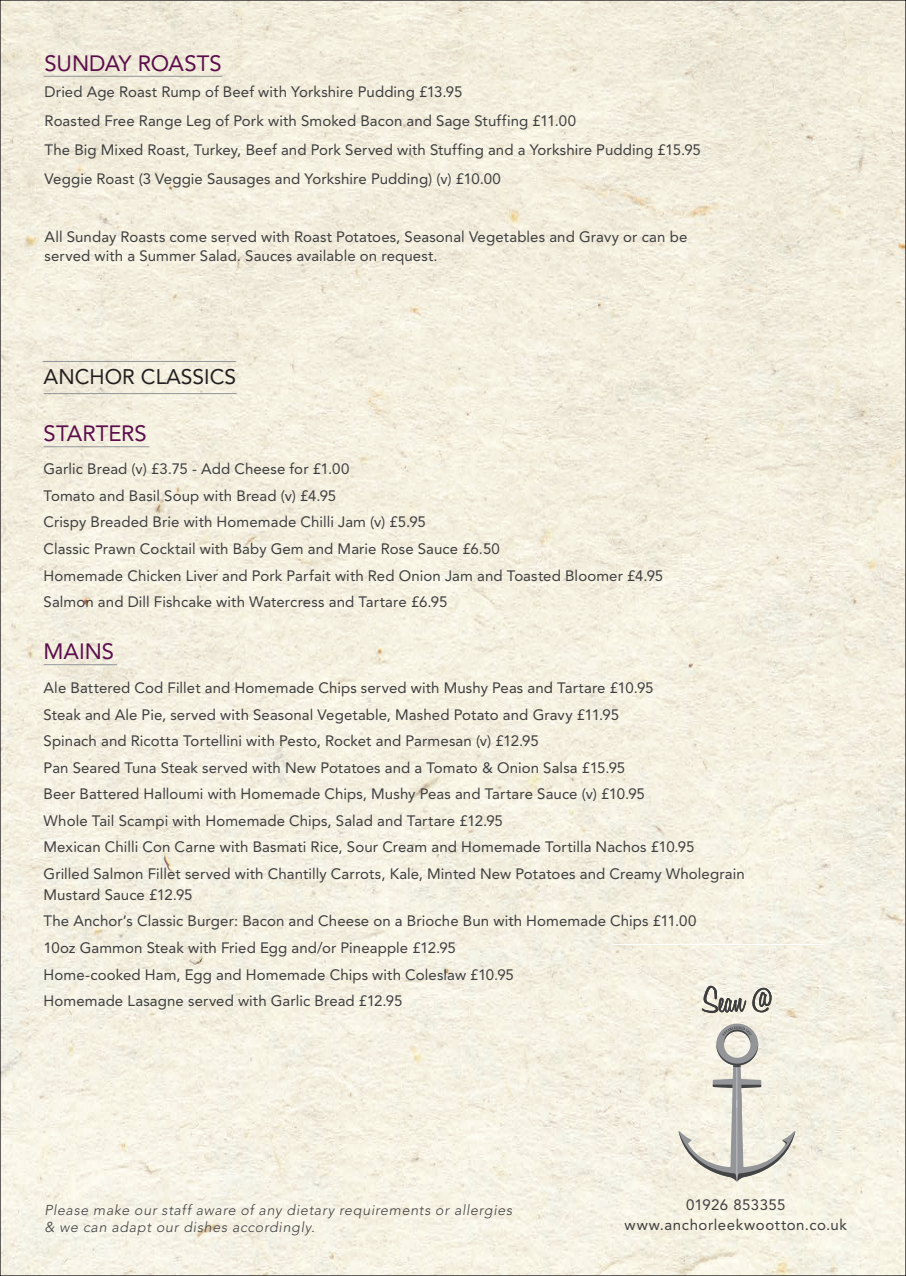
<style>
.page{position:relative;width:906px;height:1276px;background:#fff}
.page>*{position:absolute;margin:0;border:0;box-sizing:border-box;transform-origin:0 0}
.t1{font:22.05px "Avenir";letter-spacing:-.005em;color:#5b0e4b}
.t2{font:21px "Avenir";color:#231f20}
.t3{font:15px/26.5px "Avenir";letter-spacing:.005em;color:#3e3e3f}
.t4{font:15px/20.5px "Avenir";letter-spacing:.035em;color:#3e3e3f;text-align:center}
.t5{font:italic 300 14.25px/17.1px "Avenir";letter-spacing:.05em;color:#414243}
</style>
<div class="page">
<img style="left:2px;top:2px;width:902px;height:1272px">
<svg style="left:678px;top:1023px;width:117px;height:158px;background:#dfddd2"></svg>
<svg style="left:702px;top:985px;width:44px;height:28px"></svg>
<svg style="left:752px;top:987px;width:19px;height:25px"></svg>
<hr style="left:44px;top:76px;width:178px;height:1px;background:#939598">
<hr style="left:44px;top:446px;width:105px;height:1px;background:#939598">
<hr style="left:44px;top:664px;width:73px;height:1px;background:#939598">
<hr style="left:612px;top:944px;width:211px;height:1px;background:#fff">
<hr style="left:44px;top:393px;width:193px;height:1px;background:#939598">
<hr style="left:43px;top:361px;width:193px;height:1px;background:#939598">
<h1 class="t1" style="left:45px;top:50px;width:179px">SUNDAY ROASTS</h1>
<p class="t3" style="left:45px;top:77px;width:658px;line-height:29px">Dried Age Roast Rump of Beef with Yorkshire Pudding £13.95<br>Roasted Free Range Leg of Pork with Smoked Bacon and Sage Stuffing £11.00<br>The Big Mixed Roast, Turkey, Beef and Pork Served with Stuffing and a Yorkshire Pudding £15.95<br>Veggie Roast (3 Veggie Sausages and Yorkshire Pudding) (v) £10.00</p>
<p class="t3" style="left:45px;top:227px;width:644px;line-height:19.5px">All Sunday Roasts come served with Roast Potatoes, Seasonal Vegetables and Gravy or can be served with a Summer Salad. Sauces available on request.</p>
<h2 class="t2" style="left:44px;top:364px;width:194px">ANCHOR CLASSICS</h2>
<h1 class="t1" style="left:44px;top:420px;width:105px">STARTERS</h1>
<p class="t3" style="left:44px;top:456px;width:621px">Garlic Bread (v) £3.75 - Add Cheese for £1.00<br>Tomato and Basil Soup with Bread (v) £4.95<br>Crispy Breaded Brie with Homemade Chilli Jam (v) £5.95<br>Classic Prawn Cocktail with Baby Gem and Marie Rose Sauce £6.50<br>Homemade Chicken Liver and Pork Parfait with Red Onion Jam and Toasted Bloomer £4.95<br>Salmon and Dill Fishcake with Watercress and Tartare £6.95</p>
<h1 class="t1" style="left:44px;top:639px;width:72px">MAINS</h1>
<p class="t3" style="left:44px;top:674px;width:702px">Ale Battered Cod Fillet and Homemade Chips served with Mushy Peas and Tartare £10.95<br>Steak and Ale Pie, served with Seasonal Vegetable, Mashed Potato and Gravy £11.95<br>Spinach and Ricotta Tortellini with Pesto, Rocket and Parmesan (v) £12.95<br>Pan Seared Tuna Steak served with New Potatoes and a Tomato &amp; Onion Salsa £15.95<br>Beer Battered Halloumi with Homemade Chips, Mushy Peas and Tartare Sauce (v) £10.95<br>Whole Tail Scampi with Homemade Chips, Salad and Tartare £12.95<br>Mexican Chilli Con Carne with Basmati Rice, Sour Cream and Homemade Tortilla Nachos £10.95<br>Grilled Salmon Fillet served with Chantilly Carrots, Kale, Minted New Potatoes and Creamy Wholegrain</p>
<p class="t3" style="left:44px;top:881px;width:654px">Mustard Sauce £12.95<br>The Anchor’s Classic Burger: Bacon and Cheese on a Brioche Bun with Homemade Chips £11.00<br>10oz Gammon Steak with Fried Egg and/or Pineapple £12.95<br>Home-cooked Ham, Egg and Homemade Chips with Coleslaw £10.95<br>Homemade Lasagne served with Garlic Bread £12.95</p>
<p class="t5" style="left:45px;top:1201px;width:469px">Please make our staff aware of any dietary requirements or allergies &amp; we can adapt our dishes accordingly.</p>
<p class="t4" style="left:624px;top:1194px;width:224px">01926 853355 www.anchorleekwootton.co.uk</p>
</div>
